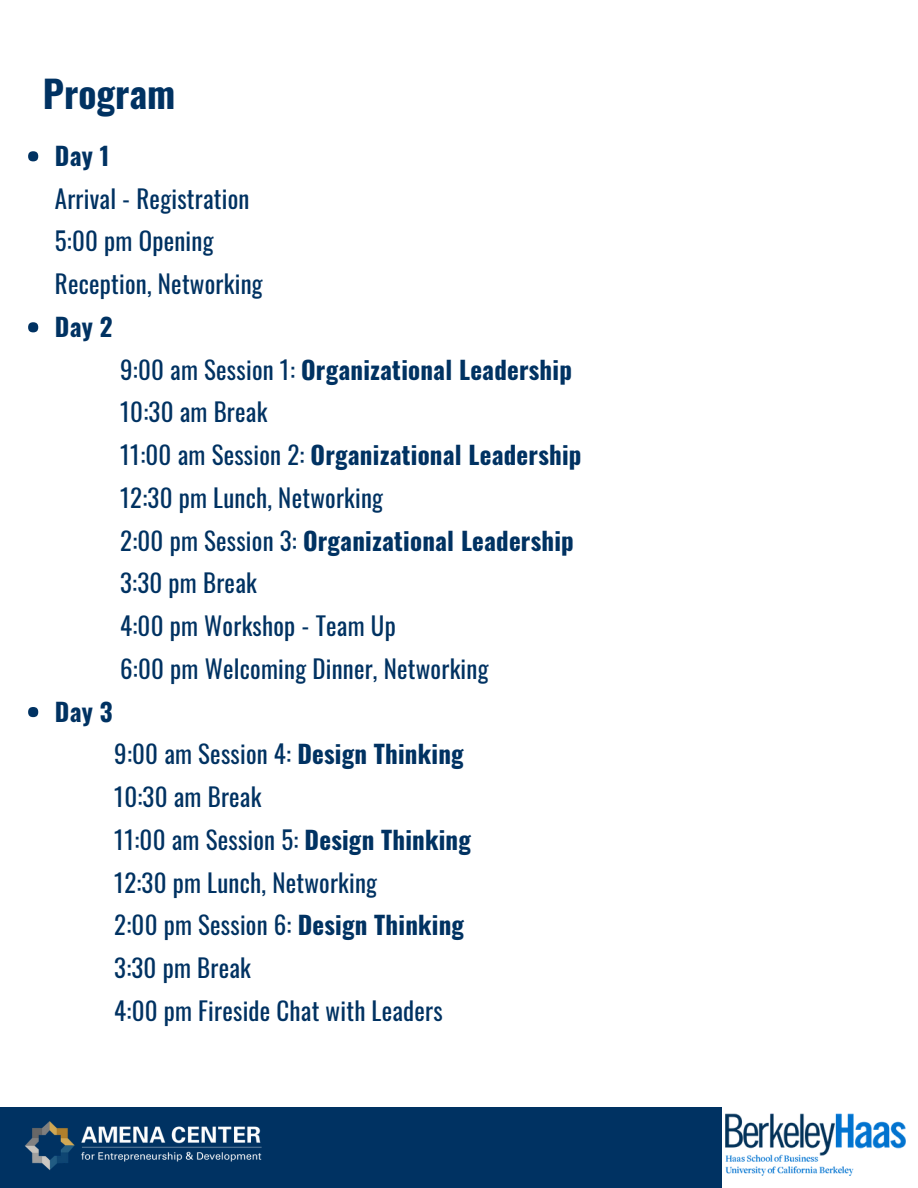
<style>
.page{position:relative;width:918px;height:1188px;background:#fff}
.page>*{position:absolute;margin:0;border:0;box-sizing:border-box;transform-origin:0 0}
.t1{font:700 37.35px "Oswald";color:#003262}
.t2{font:24.9px/42.8px "Oswald";letter-spacing:.01em;color:#003262}
.t3{font:700 24.9px "Oswald";letter-spacing:.01em;color:#003262}
.s1{font-weight:700}
</style>
<div class="page">
<div style="left:0;top:1107px;width:721px;height:81px;background:#003262"></div>
<img style="left:25px;top:1121px;width:237px;height:49px">
<img style="left:726px;top:1114px;width:180px;height:62px">
<div style="left:28px;top:151px;width:10px;height:10px;background:#003262;border-radius:50%"></div>
<div style="left:28px;top:322px;width:10px;height:10px;background:#003262;border-radius:50%"></div>
<div style="left:28px;top:707px;width:10px;height:10px;background:#003262;border-radius:50%"></div>
<h1 class="t1" style="left:43px;top:65px;width:134px">Program</h1>
<p class="t3" style="left:55px;top:136px;width:56px">Day 1</p>
<p class="t2" style="left:55px;top:176px;width:209px">Arrival - Registration<br>5:00 pm Opening<br>Reception, Networking</p>
<p class="t3" style="left:55px;top:307px;width:59px">Day 2</p>
<p class="t2" style="left:120px;top:347px;width:463px">9:00 am Session 1: <span class="s1">Organizational Leadership<br></span>10:30 am Break<br>11:00 am Session 2: <span class="s1">Organizational Leadership<br></span>12:30 pm Lunch, Networking<br>2:00 pm Session 3: <span class="s1">Organizational Leadership<br></span>3:30 pm Break<br>4:00 pm Workshop - Team Up<br>6:00 pm Welcoming Dinner, Networking</p>
<p class="t3" style="left:55px;top:692px;width:59px">Day 3</p>
<p class="t2" style="left:114px;top:732px;width:358px">9:00 am Session 4: <span class="s1">Design Thinking<br></span>10:30 am Break<br>11:00 am Session 5: <span class="s1">Design Thinking<br></span>12:30 pm Lunch, Networking<br>2:00 pm Session 6: <span class="s1">Design Thinking<br></span>3:30 pm Break<br>4:00 pm Fireside Chat with Leaders</p>
</div>
